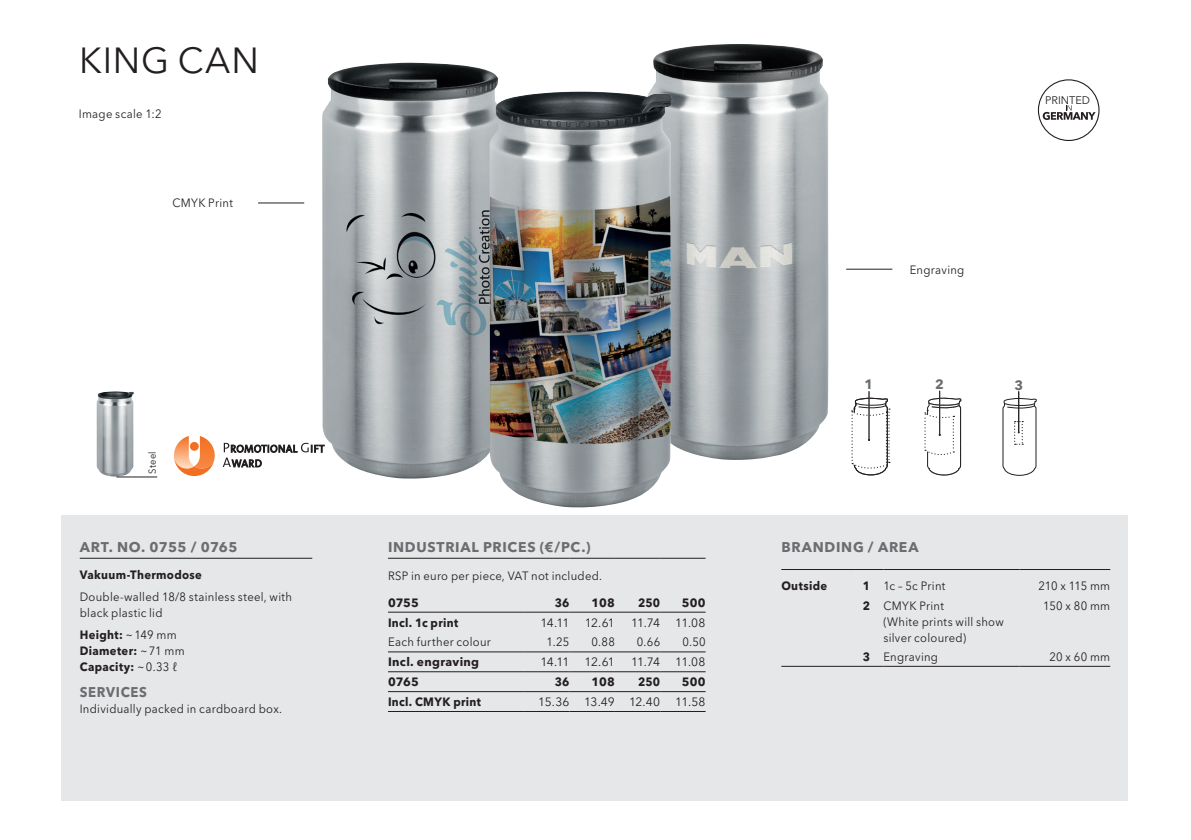
<style>
.page{position:relative;width:1191px;height:840px;background:#fff}
.page>*{position:absolute;margin:0;border:0;box-sizing:border-box;transform-origin:0 0}
.t1{font:36px "Avenir Next W1 G";letter-spacing:.025em;color:#231f20}
.t2{font:700 14px "Avenir Next W1 G";letter-spacing:.05em;color:#6c6d70}
.t3{font:700 14px "Avenir Next W1 G";letter-spacing:.05em;color:#6c6d70;scale:.94 1}
.t4{font:700 13.4px "Avenir Next W1 G";color:#6c6d70}
.t5{font:12px/16px "Avenir Next W1 G";letter-spacing:.025em;color:#231f20;scale:.94 1}
.t6{font:700 12px/16px "Avenir Next W1 G";letter-spacing:.03em;color:#231f20;scale:.94 1}
.t7{font:12px "Avenir Next W1 G";letter-spacing:.025em;color:#231f20}
.t8{font:700 12px "Avenir Next W1 G";letter-spacing:.03em;color:#231f20}
.t9{font:12px "Avenir Next W1 G";letter-spacing:-.02em;color:#231f20}
.t10{font:11px "Avenir Next W1 G";color:#231f20}
.t11{font:10px "Avenir Next W1 G";letter-spacing:.025em;color:#231f20;scale:.94 1}
.s1{font-weight:400}
.s2{font-weight:700}
</style>
<div class="page">
<div style="left:61px;top:515px;width:1066px;height:285px;background:#e6e7e9"></div>
<img style="left:650px;top:44px;width:179px;height:415px">
<img style="left:96px;top:391px;width:38px;height:85px">
<hr style="left:116px;top:476px;width:41px;height:1px;background:#231f20">
<img style="left:322px;top:63px;width:177px;height:416px">
<img style="left:489px;top:91px;width:183px;height:417px">
<svg style="left:223px;top:442px;width:101px;height:25px"></svg>
<svg style="left:174px;top:436px;width:41px;height:40px"></svg>
<div style="left:190px;top:441px;width:9px;height:9px;background:#f36e21;border-radius:50%"></div>
<hr style="left:868px;top:391px;width:1px;height:49px;background:#231f20">
<svg style="left:851px;top:397px;width:39px;height:78px"></svg>
<hr style="left:939px;top:391px;width:1px;height:43px;background:#231f20">
<svg style="left:924px;top:397px;width:37px;height:78px"></svg>
<hr style="left:1018px;top:391px;width:1px;height:41px;background:#231f20">
<svg style="left:1002px;top:397px;width:34px;height:78px"></svg>
<hr style="left:846px;top:269px;width:46px;height:1px;background:#231f20">
<hr style="left:80px;top:557px;width:232px;height:1px;background:#231f20">
<hr style="left:781px;top:569px;width:74px;height:1px;background:#231f20">
<svg style="left:855px;top:569px;width:28px;height:1px"></svg>
<hr style="left:883px;top:569px;width:136px;height:1px;background:#231f20">
<hr style="left:1019px;top:569px;width:91px;height:1px;background:#231f20">
<hr style="left:781px;top:665px;width:74px;height:1px;background:#231f20">
<svg style="left:855px;top:665px;width:28px;height:1px"></svg>
<hr style="left:883px;top:665px;width:136px;height:1px;background:#231f20">
<hr style="left:1019px;top:665px;width:91px;height:1px;background:#231f20">
<hr style="left:258px;top:202px;width:46px;height:1px;background:#231f20">
<svg style="left:1038px;top:79px;width:61px;height:62px"></svg>
<hr style="left:388px;top:557px;width:136px;height:1px;background:#231f20">
<hr style="left:524px;top:557px;width:45px;height:1px;background:#231f20">
<hr style="left:569px;top:557px;width:46px;height:1px;background:#231f20">
<hr style="left:615px;top:557px;width:45px;height:1px;background:#231f20">
<hr style="left:660px;top:557px;width:45px;height:1px;background:#231f20">
<hr style="left:388px;top:611px;width:136px;height:1px;background:#231f20">
<hr style="left:524px;top:611px;width:45px;height:1px;background:#231f20">
<hr style="left:569px;top:611px;width:46px;height:1px;background:#231f20">
<hr style="left:615px;top:611px;width:45px;height:1px;background:#231f20">
<hr style="left:660px;top:611px;width:45px;height:1px;background:#231f20">
<hr style="left:524px;top:691px;width:45px;height:1px;background:#231f20">
<hr style="left:569px;top:691px;width:46px;height:1px;background:#231f20">
<hr style="left:615px;top:691px;width:45px;height:1px;background:#231f20">
<hr style="left:660px;top:691px;width:45px;height:1px;background:#231f20">
<hr style="left:388px;top:651px;width:136px;height:1px;background:#231f20">
<hr style="left:524px;top:651px;width:45px;height:1px;background:#231f20">
<hr style="left:569px;top:651px;width:46px;height:1px;background:#231f20">
<hr style="left:615px;top:651px;width:45px;height:1px;background:#231f20">
<hr style="left:660px;top:651px;width:45px;height:1px;background:#231f20">
<hr style="left:388px;top:691px;width:136px;height:1px;background:#231f20">
<hr style="left:388px;top:710px;width:136px;height:1px;background:#231f20">
<hr style="left:524px;top:710px;width:45px;height:1px;background:#231f20">
<hr style="left:569px;top:710px;width:46px;height:1px;background:#231f20">
<hr style="left:615px;top:710px;width:45px;height:1px;background:#231f20">
<hr style="left:660px;top:710px;width:45px;height:1px;background:#231f20">
<hr style="left:388px;top:671px;width:136px;height:1px;background:#231f20">
<hr style="left:524px;top:671px;width:45px;height:1px;background:#231f20">
<hr style="left:569px;top:671px;width:46px;height:1px;background:#231f20">
<hr style="left:615px;top:671px;width:45px;height:1px;background:#231f20">
<hr style="left:660px;top:671px;width:45px;height:1px;background:#231f20">
<h1 class="t1" style="left:79px;top:39px;width:181px">KING CAN</h1>
<p class="t5" style="left:79px;top:106px;width:89px">Image scale 1:2</p>
<p class="t5" style="left:172px;top:195px;width:66px">CMYK Print</p>
<p class="t11" style="left:146px;top:473px;width:25px;rotate:-90deg">Steel</p>
<p class="t2" style="left:80px;top:538px;width:159px">ART. NO. 0755 / 0765</p>
<p class="t6" style="left:80px;top:566px;width:131px">Vakuum-Thermodose</p>
<p class="t5" style="left:80px;top:588px;width:227px">Double-walled 18/8 stainless steel, with black plastic lid</p>
<p class="t6" style="left:80px;top:626px;width:113px">Height: <span class="s1">~149 mm<br></span>Diameter: <span class="s1">~71 mm<br></span>Capacity: <span class="s1">~0.33 ℓ</span></p>
<p class="t3" style="left:80px;top:683px;width:73px">SERVICES</p>
<p class="t5" style="left:80px;top:700px;width:217px">Individually packed in cardboard box.</p>
<p class="t2" style="left:388px;top:538px;width:204px">INDUSTRIAL PRICES (€/PC.)</p>
<p class="t5" style="left:388px;top:567px;width:229px">RSP in euro per piece, VAT not included.</p>
<p class="t8" style="left:388px;top:594px;width:32px">0755</p>
<p class="t6" style="left:555px;top:594px;width:17px">36</p>
<p class="t8" style="left:591px;top:594px;width:25px">108</p>
<p class="t6" style="left:638px;top:594px;width:25px">250</p>
<p class="t8" style="left:682px;top:594px;width:25px">500</p>
<p class="t6" style="left:388px;top:614px;width:76px">Incl. 1c print</p>
<p class="t7" style="left:540px;top:615px;width:31px">14.11</p>
<p class="t7" style="left:584px;top:615px;width:32px">12.61</p>
<p class="t7" style="left:631px;top:615px;width:31px">11.74</p>
<p class="t7" style="left:675px;top:615px;width:32px">11.08</p>
<p class="t5" style="left:388px;top:633px;width:111px">Each further colour</p>
<p class="t5" style="left:546px;top:633px;width:26px">1.25</p>
<p class="t5" style="left:591px;top:633px;width:26px">0.88</p>
<p class="t5" style="left:637px;top:633px;width:26px">0.66</p>
<p class="t5" style="left:682px;top:633px;width:26px">0.50</p>
<p class="t8" style="left:388px;top:654px;width:93px">Incl. engraving</p>
<p class="t7" style="left:540px;top:654px;width:31px">14.11</p>
<p class="t7" style="left:584px;top:654px;width:32px">12.61</p>
<p class="t7" style="left:631px;top:654px;width:31px">11.74</p>
<p class="t7" style="left:675px;top:654px;width:32px">11.08</p>
<p class="t8" style="left:388px;top:674px;width:32px">0765</p>
<p class="t6" style="left:555px;top:673px;width:17px">36</p>
<p class="t8" style="left:591px;top:674px;width:25px">108</p>
<p class="t6" style="left:638px;top:673px;width:25px">250</p>
<p class="t8" style="left:682px;top:674px;width:25px">500</p>
<p class="t6" style="left:388px;top:693px;width:100px">Incl. CMYK print</p>
<p class="t9" style="left:538px;top:694px;width:124px">15.36 13.49 12.40</p>
<p class="t7" style="left:675px;top:694px;width:32px">11.58</p>
<p class="t10" style="left:1045px;top:93px;width:46px">PRINTED</p>
<p class="t5" style="left:909px;top:261px;width:60px">Engraving</p>
<p class="t4" style="left:864px;top:376px;width:10px">1</p>
<p class="t4" style="left:935px;top:376px;width:10px">2</p>
<p class="t4" style="left:1014px;top:376px;width:10px">3</p>
<p class="t2" style="left:781px;top:538px;width:139px">BRANDING / AREA</p>
<p class="t6" style="left:781px;top:577px;width:50px">Outside</p>
<p class="t5" style="left:862px;top:577px;width:89px"><span class="s2">1</span> 1c – 5c Print</p>
<p class="t5" style="left:1038px;top:577px;width:78px">210 x 115 mm</p>
<p class="t5" style="left:883px;top:597px;width:130px;text-indent:-21px"><span class="s2">2</span> CMYK Print<br>(White prints will show silver coloured)</p>
<p class="t5" style="left:1043px;top:597px;width:73px">150 x 80 mm</p>
<p class="t5" style="left:862px;top:648px;width:82px"><span class="s2">3</span> Engraving</p>
<p class="t5" style="left:1049px;top:648px;width:66px">20 x 60 mm</p>
</div>
